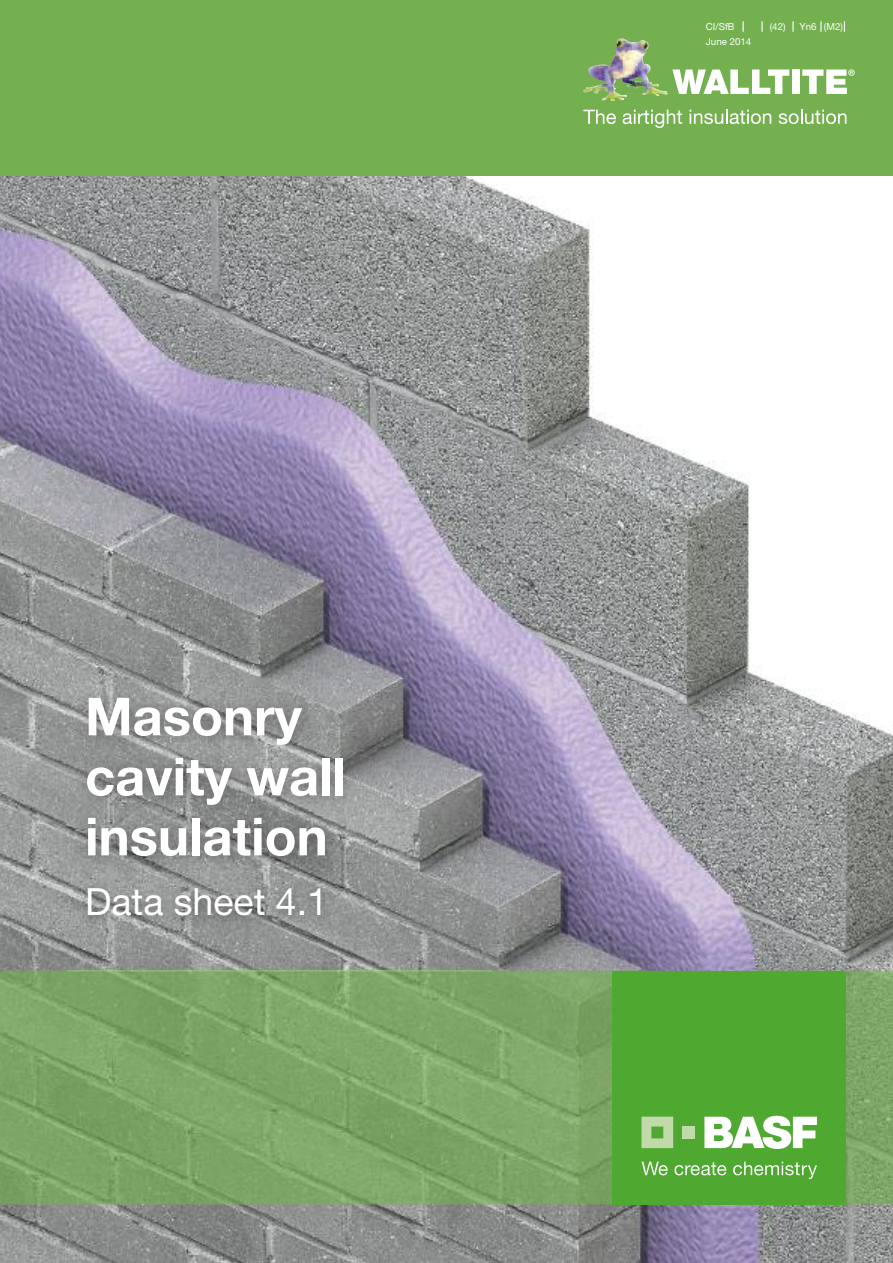
<style>
.page{position:relative;width:893px;height:1263px;background:#fff}
.page>*{position:absolute;margin:0;border:0;box-sizing:border-box;transform-origin:0 0}
.t1{font:700 52.5px/60px "Helvetica Neue";color:#fff}
.t2{font:37.5px "Helvetica Neue";color:#fff}
.t3{font:9.75px "Helvetica Neue";color:#fff}
</style>
<div class="page">
<img style="left:0;top:175px;width:893px;height:1088px">
<img style="left:0;top:971px;width:893px;height:233px">
<div style="left:612px;top:971px;width:234px;height:233px;background:#4fa830"></div>
<svg style="left:704px;top:1116px;width:113px;height:33px"></svg>
<svg style="left:642px;top:1161px;width:26px;height:14px"></svg>
<svg style="left:674px;top:1162px;width:52px;height:13px"></svg>
<svg style="left:733px;top:1161px;width:84px;height:18px"></svg>
<div style="left:683px;top:1126px;width:12px;height:12px;background:#c1daa9"></div>
<svg style="left:641px;top:1117px;width:32px;height:31px"></svg>
<div style="left:0;top:0;width:893px;height:175px;background:#74b04f"></div>
<svg style="left:672px;top:69px;width:117px;height:25px"></svg>
<div style="left:792px;top:69px;width:8px;height:25px;background:#fff"></div>
<svg style="left:802px;top:69px;width:53px;height:25px"></svg>
<img style="left:614px;top:38px;width:8px;height:19px">
<svg style="left:583px;top:110px;width:33px;height:14px"></svg>
<svg style="left:623px;top:110px;width:59px;height:18px"></svg>
<svg style="left:690px;top:110px;width:81px;height:14px"></svg>
<svg style="left:779px;top:110px;width:67px;height:14px"></svg>
<img style="left:67px;top:617px;width:425px;height:409px">
<svg style="left:792px;top:21px;width:2px;height:11px"></svg>
<svg style="left:761px;top:21px;width:2px;height:11px"></svg>
<p class="t1" style="left:85px;top:685px;width:263px">Masonry cavity wall insulation</p>
<p class="t2" style="left:85px;top:880px;width:244px">Data sheet 4.1</p>
<p class="t3" style="left:706px;top:20px;width:30px">CI/SfB</p>
<p class="t3" style="left:770px;top:20px;width:75px">(42) Yn6 (M2)</p>
<p class="t3" style="left:706px;top:35px;width:47px">June 2014</p>
</div>
